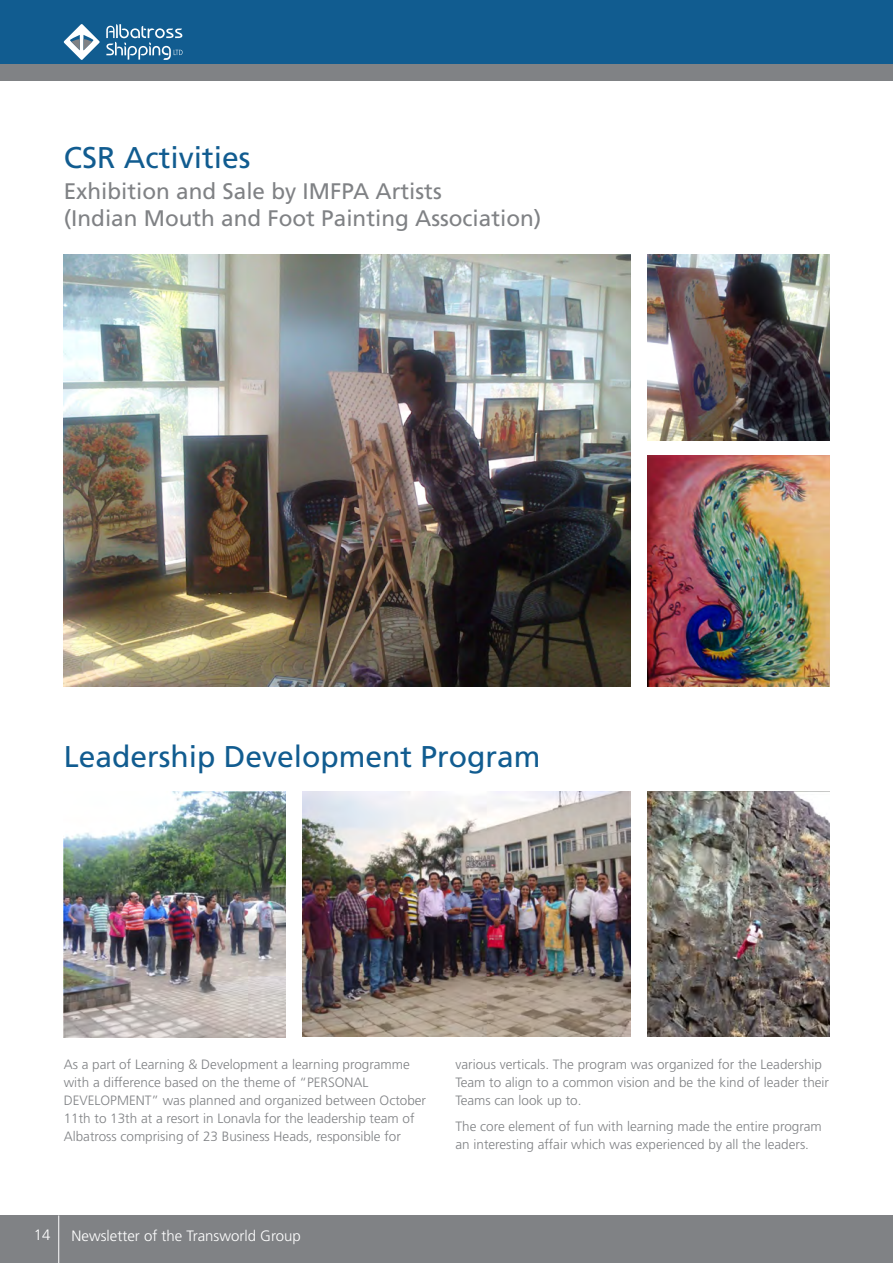
<style>
.page{position:relative;width:893px;height:1263px;background:#fff}
.page>*{position:absolute;margin:0;border:0;box-sizing:border-box;transform-origin:0 0}
.t1{font:30px "Frutiger";color:#115c90}
.t2{font:22.5px/27px "Frutiger";color:#808285}
.t3{font:300 15px "Frutiger";color:#fff}
.t4{font:300 13.5px/18px "Frutiger";color:#808285}
</style>
<div class="page">
<div style="left:0;top:1215px;width:893px;height:48px;background:#808285"></div>
<hr style="left:58px;top:1215px;width:1px;height:48px;background:#fff">
<div style="left:0;top:63px;width:893px;height:17px;background:#808285"></div>
<div style="left:0;top:0;width:893px;height:63px;background:#115c90"></div>
<img style="left:64px;top:254px;width:567px;height:432px">
<img style="left:647px;top:254px;width:182px;height:186px">
<img style="left:647px;top:455px;width:182px;height:231px">
<img style="left:303px;top:792px;width:328px;height:244px">
<img style="left:64px;top:792px;width:222px;height:245px">
<img style="left:647px;top:792px;width:182px;height:244px">
<svg style="left:106px;top:24px;width:76px;height:36px"></svg>
<svg style="left:64px;top:24px;width:36px;height:36px"></svg>
<p class="t1" style="left:64px;top:139px;width:188px">CSR Activities</p>
<p class="t2" style="left:64px;top:177px;width:479px">Exhibition and Sale by IMFPA Artists<br>(Indian Mouth and Foot Painting Association)</p>
<p class="t1" style="left:64px;top:739px;width:478px">Leadership Development Program</p>
<p class="t4" style="left:64px;top:1055px;width:364px">As a part of Learning &amp; Development a learning programme with a difference based on the theme of “PERSONAL DEVELOPMENT” was planned and organized between October 11th to 13th at a resort in Lonavla for the leadership team of Albatross comprising of 23 Business Heads, responsible for</p>
<p class="t4" style="left:455px;top:1055px;width:375px">various verticals. The program was organized for the Leadership<br>Team to align to a common vision and be the kind of leader their<br>Teams can look up to.</p>
<p class="t4" style="left:455px;top:1118px;width:368px">The core element of fun with learning made the entire program an interesting affair which was experienced by all the leaders.</p>
<p class="t3" style="left:34px;top:1227px;width:18px">14</p>
<p class="t3" style="left:72px;top:1227px;width:231px">Newsletter of the Transworld Group</p>
</div>
